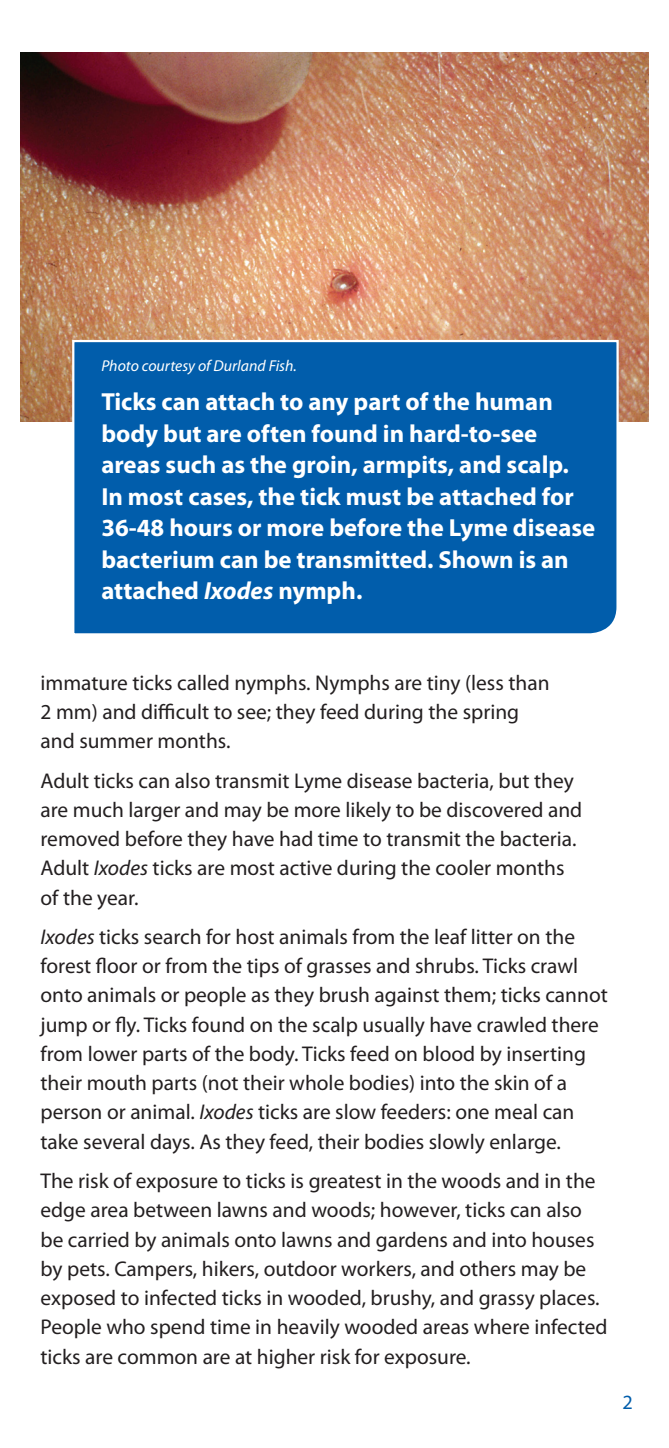
<style>
.page{position:relative;width:669px;height:1448px;background:#fff}
.page>*{position:absolute;margin:0;border:0;box-sizing:border-box;transform-origin:0 0}
.H2__Second_Level_Hea{font:700 24.75px/31.5px "Myriad Pro";color:#fff}
.B1__Body_Text{font:21.38px/29.2px "Myriad Pro";color:#231f20}
.t1{font:20.25px "Myriad Pro";color:#015dab}
.t2{font:italic 15.75px "Myriad Pro";color:#fff}
.s1{font-style:italic}
</style>
<div class="page">
<img style="left:20px;top:52px;width:628px;height:369px">
<div style="left:71px;top:339px;width:548px;height:295px;background:#015dab"></div>
<p class="t2" style="left:101px;top:357px;width:197px">Photo courtesy of Durland Fish.</p>
<p class="H2__Second_Level_Hea" style="left:101px;top:387px;width:495px">Ticks can attach to any part of the human body but are often found in hard-to-see areas such as the groin, armpits, and scalp.<br>In most cases, the tick must be attached for 36-48 hours or more before the Lyme disease bacterium can be transmitted. Shown is an attached <span class="s1">Ixodes</span> nymph.</p>
<p class="B1__Body_Text" style="left:40px;top:668px;width:510px">immature ticks called nymphs. Nymphs are tiny (less than<br>2 mm) and difficult to see; they feed during the spring and summer months.</p>
<p class="B1__Body_Text" style="left:40px;top:766px;width:543px">Adult ticks can also transmit Lyme disease bacteria, but they are much larger and may be more likely to be discovered and removed before they have had time to transmit the bacteria.<br>Adult <span class="s1">Ixodes</span> ticks are most active during the cooler months of the year.</p>
<p class="B1__Body_Text" style="left:40px;top:922px;width:568px"><span class="s1">Ixodes</span> ticks search for host animals from the leaf litter on the forest floor or from the tips of grasses and shrubs. Ticks crawl onto animals or people as they brush against them; ticks cannot jump or fly. Ticks found on the scalp usually have crawled there from lower parts of the body. Ticks feed on blood by inserting their mouth parts (not their whole bodies) into the skin of a person or animal. <span class="s1">Ixodes</span> ticks are slow feeders: one meal can take several days. As they feed, their bodies slowly enlarge.</p>
<p class="B1__Body_Text" style="left:40px;top:1167px;width:568px">The risk of exposure to ticks is greatest in the woods and in the edge area between lawns and woods; however, ticks can also be carried by animals onto lawns and gardens and into houses by pets. Campers, hikers, outdoor workers, and others may be exposed to infected ticks in wooded, brushy, and grassy places.<br>People who spend time in heavily wooded areas where infected ticks are common are at higher risk for exposure.</p>
<p class="t1" style="left:622px;top:1391px;width:12px">2</p>
</div>
